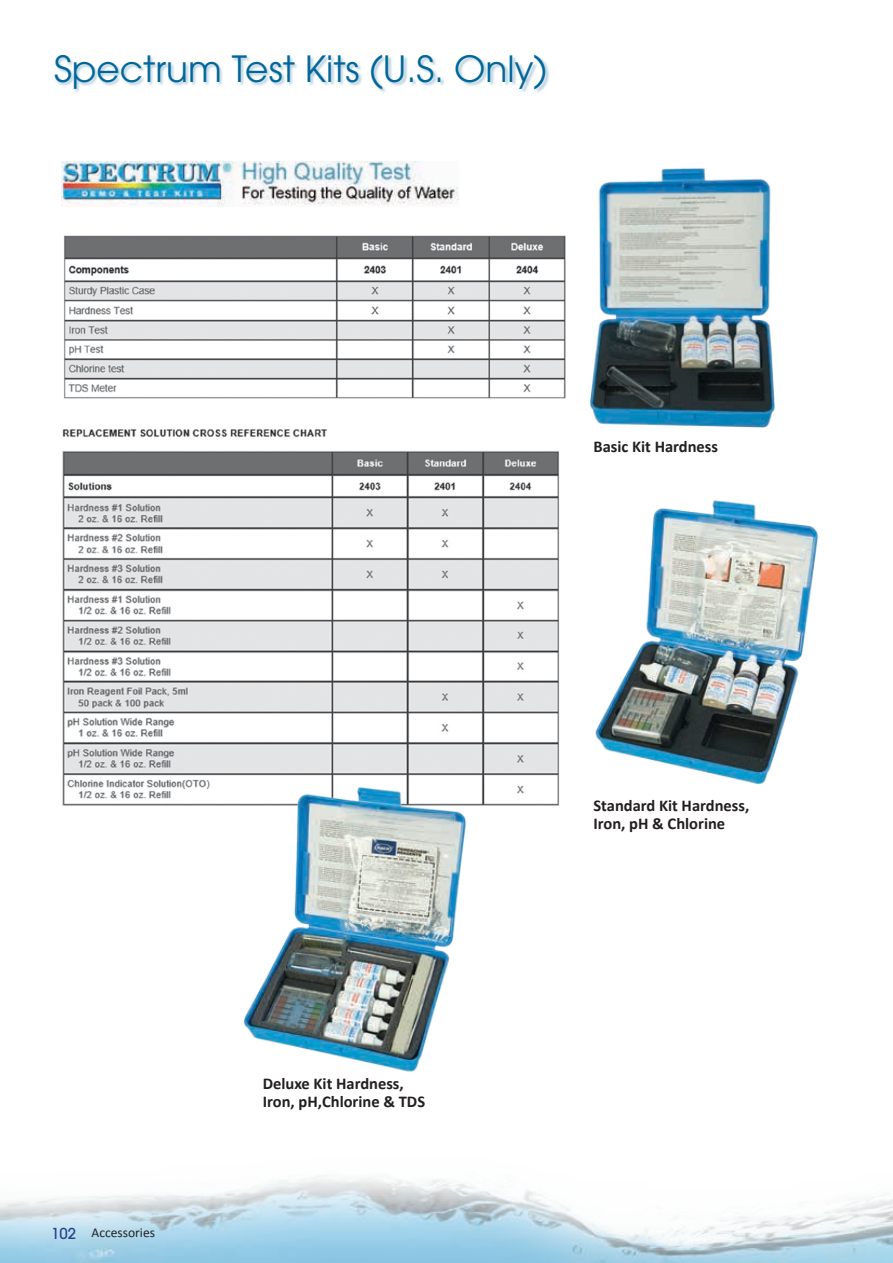
<style>
.page{position:relative;width:893px;height:1263px;background:#fff}
.page>*{position:absolute;margin:0;border:0;box-sizing:border-box;transform-origin:0 0}
.t1{font:36px "ITC Avant Garde Std";color:#01679a}
.t2{font:700 16.5px/18px "Calibri";color:#231f20}
.t3{font:13.5px "Calibri";color:#231f20}
.s1{font-family:"ITC Avant Garde Std";font-weight:500;font-size:15px;color:#25408f}
</style>
<div class="page">
<img style="left:62px;top:161px;width:396px;height:45px">
<img style="left:590px;top:168px;width:185px;height:260px">
<img style="left:595px;top:500px;width:224px;height:285px">
<img style="left:63px;top:235px;width:503px;height:164px">
<img style="left:62px;top:429px;width:498px;height:377px">
<img style="left:233px;top:773px;width:242px;height:299px">
<img style="left:0;top:1176px;width:893px;height:87px">
<div style="left:55px;top:55px;width:495px;height:39px;background:#0c6191;opacity:.31"></div>
<h1 class="t1" style="left:54px;top:46px;width:495px">Spectrum Test Kits (U.S. Only)</h1>
<p class="t3" style="left:51px;top:1224px;width:105px"><span class="s1">102</span> Accessories</p>
<p class="t2" style="left:263px;top:1074px;width:164px">Deluxe Kit Hardness,<br>Iron, pH,Chlorine &amp; TDS</p>
<p class="t2" style="left:593px;top:438px;width:126px">Basic Kit Hardness</p>
<p class="t2" style="left:593px;top:796px;width:157px">Standard Kit Hardness,<br>Iron, pH &amp; Chlorine</p>
</div>
